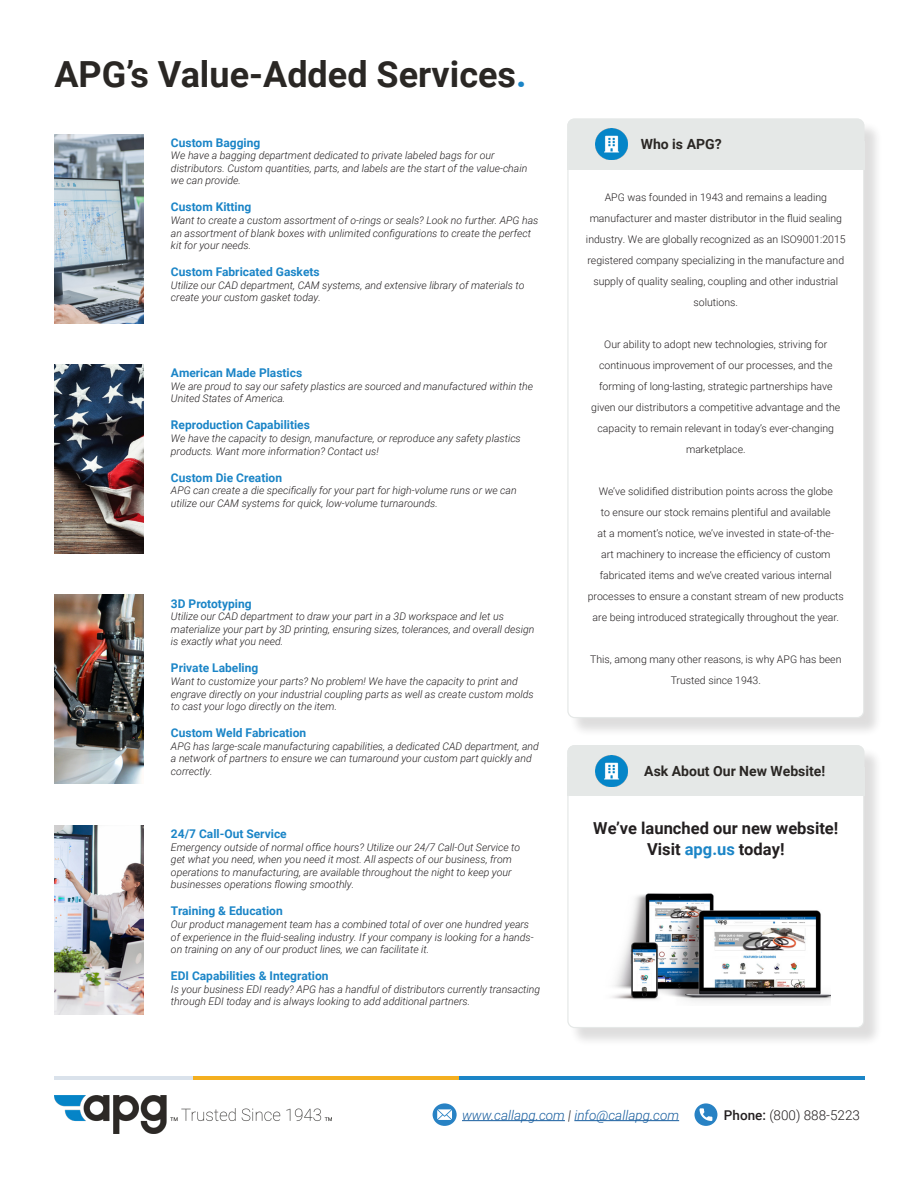
<style>
.page{position:relative;width:918px;height:1188px;background:#fff}
.page>*{position:absolute;margin:0;border:0;box-sizing:border-box;transform-origin:0 0}
.t1{font:700 36px "Roboto";color:#2a2724}
.t2{font:700 16.5px/21px "Roboto";color:#231f20;text-align:center}
.t3{font:700 13.95px "Roboto";color:#2a2724}
.t4{font:italic 300 13.5px "Roboto";color:#175d9e}
.t5{font:300 13.5px "Roboto";color:#231f20}
.t6{font:700 12px "Roboto";color:#1b85c7}
.t7{font:italic 300 10.5px/12.6px "Roboto";color:#231f20}
.t8{font:300 10.5px/21px "Roboto";color:#231f20;text-align:center}
.s1{color:#1b85c7}
.s2{color:#231f20}
.s3{font-weight:500}
</style>
<div class="page">
<div style="left:570px;top:747px;width:313px;height:300px;background:#231f20;opacity:.15"></div>
<div style="left:568px;top:746px;width:296px;height:282px;background:#fff;border-radius:7px"></div>
<div style="left:567px;top:745px;width:297px;height:37px;background:#e5e8e7;border-radius:7px"></div>
<div style="left:567px;top:767px;width:297px;height:29px;background:#e5e8e7"></div>
<img style="left:596px;top:755px;width:31px;height:31px">
<div style="left:433px;top:1103px;width:24px;height:23px;background:#2882c4;border-radius:50%"></div>
<svg style="left:437px;top:1109px;width:15px;height:11px"></svg>
<hr style="left:462px;top:1120px;width:103px;height:1px;background:#175d9e">
<hr style="left:574px;top:1120px;width:105px;height:1px;background:#175d9e">
<div style="left:694px;top:1103px;width:23px;height:23px;background:#2882c4;border-radius:50%"></div>
<svg style="left:700px;top:1108px;width:12px;height:13px"></svg>
<img style="left:54px;top:1095px;width:278px;height:39px">
<hr style="left:54px;top:1077px;width:139px;height:3px;background:#dae2eb">
<hr style="left:193px;top:1077px;width:266px;height:3px;background:#f4af1f">
<hr style="left:459px;top:1077px;width:405px;height:3px;background:#1b85c7">
<div style="left:570px;top:121px;width:313px;height:616px;background:#231f20;opacity:.15"></div>
<div style="left:568px;top:119px;width:296px;height:599px;background:#fff;border-radius:7px"></div>
<div style="left:567px;top:119px;width:297px;height:36px;background:#e5e8e7;border-radius:7px"></div>
<div style="left:567px;top:141px;width:297px;height:29px;background:#e5e8e7"></div>
<img style="left:596px;top:129px;width:31px;height:31px">
<img style="left:54px;top:134px;width:90px;height:189px">
<img style="left:54px;top:365px;width:90px;height:188px">
<img style="left:54px;top:595px;width:90px;height:189px">
<img style="left:54px;top:825px;width:90px;height:189px">
<img style="left:612px;top:893px;width:219px;height:109px">
<h1 class="t1" style="left:54px;top:49px;width:474px">APG’s Value-Added Services<span class="s1">.</span></h1>
<p class="t6" style="left:171px;top:134px;width:91px">Custom Bagging</p>
<p class="t7" style="left:171px;top:149px;width:358px">We have a bagging department dedicated to private labeled bags for our distributors. Custom quantities, parts, and labels are the start of the value-chain we can provide.</p>
<p class="t6" style="left:171px;top:199px;width:82px">Custom Kitting</p>
<p class="t7" style="left:171px;top:213px;width:369px">Want to create a custom assortment of o-rings or seals? Look no further. APG has an assortment of blank boxes with unlimited configurations to create the perfect kit for your needs.</p>
<p class="t6" style="left:171px;top:263px;width:150px">Custom Fabricated Gaskets</p>
<p class="t7" style="left:171px;top:278px;width:355px">Utilize our CAD department, CAM systems, and extensive library of materials to create your custom gasket today.</p>
<p class="t6" style="left:171px;top:365px;width:133px">American Made Plastics</p>
<p class="t7" style="left:171px;top:379px;width:364px">We are proud to say our safety plastics are sourced and manufactured within the<br>United States of America.</p>
<p class="t6" style="left:171px;top:417px;width:140px">Reproduction Capabilities</p>
<p class="t7" style="left:171px;top:432px;width:351px">We have the capacity to design, manufacture, or reproduce any safety plastics products. Want more information? Contact us!</p>
<p class="t6" style="left:171px;top:469px;width:113px">Custom Die Creation</p>
<p class="t7" style="left:171px;top:484px;width:347px">APG can create a die specifically for your part for high-volume runs or we can utilize our CAM systems for quick, low-volume turnarounds.</p>
<p class="t6" style="left:171px;top:595px;width:82px">3D Prototyping</p>
<p class="t7" style="left:171px;top:610px;width:365px">Utilize our CAD department to draw your part in a 3D workspace and let us materialize your part by 3D printing, ensuring sizes, tolerances, and overall design is exactly what you need.</p>
<p class="t6" style="left:171px;top:660px;width:89px">Private Labeling</p>
<p class="t7" style="left:171px;top:675px;width:364px">Want to customize your parts? No problem! We have the capacity to print and engrave directly on your industrial coupling parts as well as create custom molds to cast your logo directly on the item.</p>
<p class="t6" style="left:171px;top:724px;width:137px">Custom Weld Fabrication</p>
<p class="t7" style="left:171px;top:739px;width:369px">APG has large-scale manufacturing capabilities, a dedicated CAD department, and a network of partners to ensure we can turnaround your custom part quickly and correctly.</p>
<p class="t6" style="left:171px;top:825px;width:117px">24/7 Call-Out Service</p>
<p class="t7" style="left:171px;top:840px;width:351px">Emergency outside of normal office hours? Utilize our 24/7 Call-Out Service to get what you need, when you need it most. All aspects of our business, from operations to manufacturing, are available throughout the night to keep your businesses operations flowing smoothly.</p>
<p class="t6" style="left:171px;top:903px;width:113px">Training &amp; Education</p>
<p class="t7" style="left:171px;top:917px;width:364px">Our product management team has a combined total of over one hundred years of experience in the fluid-sealing industry. If your company is looking for a hands&shy;on training on any of our product lines, we can facilitate it.</p>
<p class="t6" style="left:171px;top:967px;width:159px">EDI Capabilities &amp; Integration</p>
<p class="t7" style="left:171px;top:982px;width:371px">Is your business EDI ready? APG has a handful of distributors currently transacting through EDI today and is always looking to add additional partners.</p>
<h3 class="t3" style="left:641px;top:135px;width:82px">Who is APG?</h3>
<p class="t8" style="left:586px;top:187px;width:261px">APG was founded in 1943 and remains a leading manufacturer and master distributor in the fluid sealing industry. We are globally recognized as an ISO9001:2015 registered company specializing in the manufacture and supply of quality sealing, coupling and other industrial solutions.</p>
<p class="t8" style="left:591px;top:334px;width:251px">Our ability to adopt new technologies, striving for continuous improvement of our processes, and the forming of long-lasting, strategic partnerships have given our distributors a competitive advantage and the capacity to remain relevant in today’s ever-changing marketplace.</p>
<p class="t8" style="left:588px;top:481px;width:258px">We’ve solidified distribution points across the globe<br>to ensure our stock remains plentiful and available<br>at a moment’s notice, we’ve invested in state-of-the-<br>art machinery to increase the efficiency of custom fabricated items and we’ve created various internal processes to ensure a constant stream of new products are being introduced strategically throughout the year.</p>
<p class="t8" style="left:590px;top:649px;width:253px">This, among many other reasons, is why APG has been<br>Trusted since 1943.</p>
<h3 class="t3" style="left:644px;top:761px;width:183px">Ask About Our New Website!</h3>
<h2 class="t2" style="left:593px;top:817px;width:247px">We’ve launched our new website!<br>Visit <span class="s1">apg.us</span> today!</h2>
<p class="t4" style="left:462px;top:1105px;width:219px">www.callapg.com <span class="s2">|</span> info@callapg.com</p>
<p class="t5" style="left:724px;top:1105px;width:138px"><span class="s3">Phone:</span> (800) 888-5223</p>
</div>
